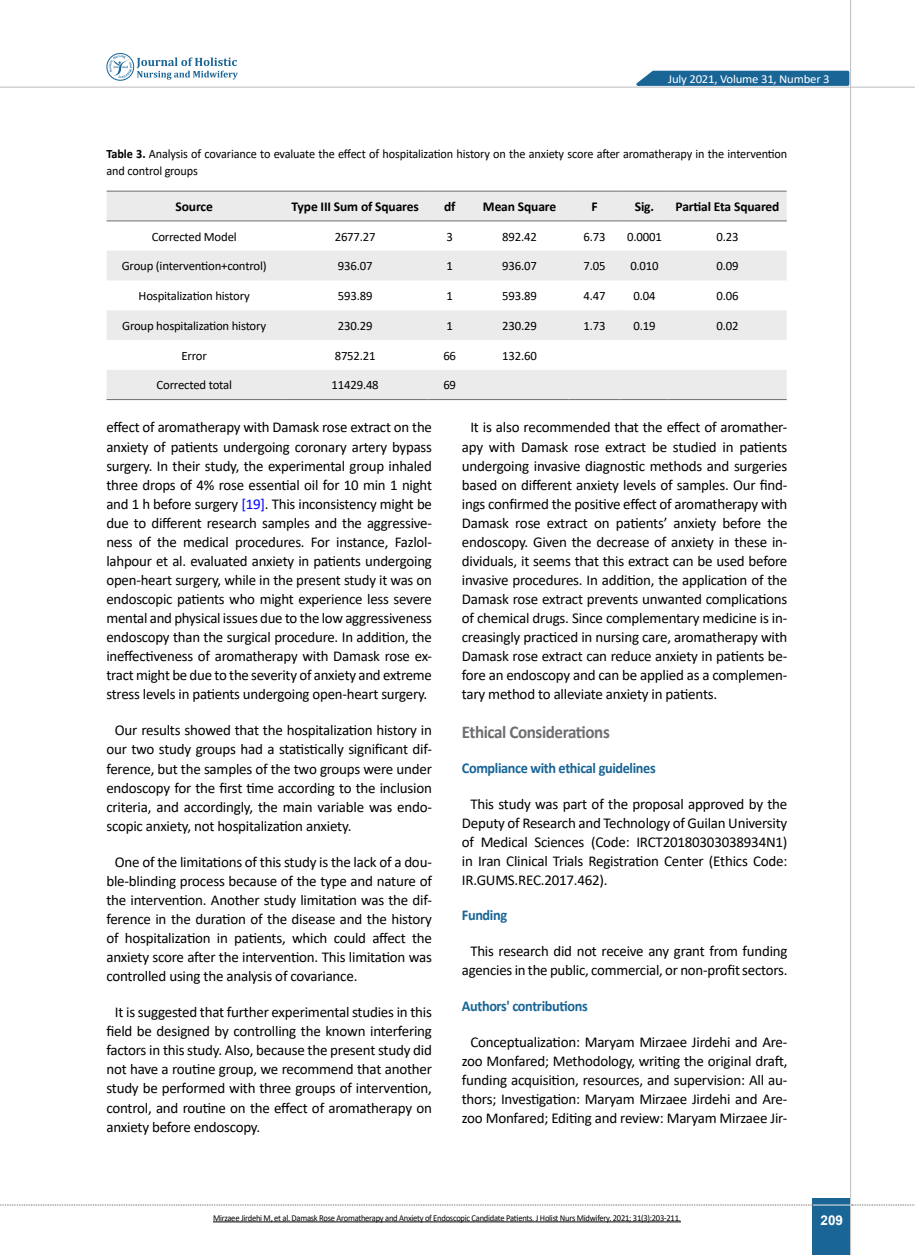
<style>
.page{position:relative;width:915px;height:1255px;background:#fff}
.page>*{position:absolute;margin:0;border:0;box-sizing:border-box;transform-origin:0 0}
.t1{font:700 18px "Calibri";letter-spacing:-.025em;color:#6d6e71;scale:.95 1}
.t2{font:15px/19px "Calibri";letter-spacing:-.015em;color:#000;text-align:justify}
.t3{font:700 15px "Calibri";letter-spacing:-.025em;color:#196596;scale:.95 1}
.t4{font:700 13.5px "Calibri";letter-spacing:-.01em;color:#000}
.t5{font:700 13.5px "Arial";color:#fff}
.t6{font:12.75px "Calibri";letter-spacing:-.015em;color:#000}
.t7{font:12.75px/16.5px "Calibri";letter-spacing:-.015em;color:#000;scale:.96 1}
.t8{font:12.15px "Calibri";letter-spacing:-.015em;color:#fff;scale:1.05 1}
.t9{font:9px "Calibri";letter-spacing:-.03em;color:#000;scale:.95 1}
.s1{font-weight:700}
.s2{color:#00f}
</style>
<div class="page">
<div style="left:812px;top:1198px;width:38px;height:56px;background:#196596"></div>
<hr style="left:849px;top:0;width:1px;height:1254px;background:#c2c4c6">
<hr style="left:0;top:87px;width:914px;height:1px;background:#c2c4c6">
<hr style="left:812px;top:1204px;width:38px;height:1px;background:#ebebec">
<svg style="left:0;top:1204px;width:812px;height:1px"></svg>
<svg style="left:851px;top:1204px;width:64px;height:1px"></svg>
<svg style="left:629px;top:69px;width:221px;height:18px;background:#4984ab"></svg>
<svg style="left:106px;top:53px;width:132px;height:28px"></svg>
<svg style="left:106px;top:192px;width:680px;height:207px;fill:#ebebec"></svg>
<hr style="left:106px;top:191px;width:176px;height:1px;background:#6d6e71">
<hr style="left:282px;top:191px;width:146px;height:1px;background:#6d6e71">
<hr style="left:428px;top:191px;width:43px;height:1px;background:#6d6e71">
<hr style="left:471px;top:191px;width:97px;height:1px;background:#6d6e71">
<hr style="left:568px;top:191px;width:52px;height:1px;background:#6d6e71">
<hr style="left:620px;top:191px;width:48px;height:1px;background:#6d6e71">
<hr style="left:668px;top:191px;width:118px;height:1px;background:#6d6e71">
<hr style="left:106px;top:220px;width:176px;height:1px;background:#6d6e71">
<hr style="left:282px;top:220px;width:146px;height:1px;background:#6d6e71">
<hr style="left:428px;top:220px;width:43px;height:1px;background:#6d6e71">
<hr style="left:471px;top:220px;width:97px;height:1px;background:#6d6e71">
<hr style="left:568px;top:220px;width:52px;height:1px;background:#6d6e71">
<hr style="left:620px;top:220px;width:48px;height:1px;background:#6d6e71">
<hr style="left:668px;top:220px;width:118px;height:1px;background:#6d6e71">
<hr style="left:106px;top:399px;width:176px;height:1px;background:#6d6e71">
<hr style="left:282px;top:399px;width:146px;height:1px;background:#6d6e71">
<hr style="left:428px;top:399px;width:43px;height:1px;background:#6d6e71">
<hr style="left:471px;top:399px;width:97px;height:1px;background:#6d6e71">
<hr style="left:568px;top:399px;width:52px;height:1px;background:#6d6e71">
<hr style="left:620px;top:399px;width:48px;height:1px;background:#6d6e71">
<hr style="left:668px;top:399px;width:118px;height:1px;background:#6d6e71">
<hr style="left:213px;top:1221px;width:467px;height:1px;background:#000">
<p class="t8" style="left:668px;top:70px;width:155px">July 2021, Volume 31, Number 3</p>
<p class="t7" style="left:106px;top:146px;width:710px"><span class="s1">Table 3.</span> Analysis of covariance to evaluate the effect of hospitalization history on the anxiety score after aromatherapy in the intervention and control groups</p>
<p class="t4" style="left:175px;top:197px;width:39px">Source</p>
<p class="t4" style="left:291px;top:197px;width:129px">Type III Sum of Squares</p>
<p class="t4" style="left:444px;top:197px;width:13px">df</p>
<p class="t4" style="left:483px;top:197px;width:75px">Mean Square</p>
<p class="t4" style="left:591px;top:197px;width:8px">F</p>
<p class="t4" style="left:634px;top:197px;width:21px">Sig.</p>
<p class="t4" style="left:675px;top:197px;width:105px">Partial Eta Squared</p>
<p class="t6" style="left:152px;top:228px;width:86px">Corrected Model</p>
<p class="t6" style="left:334px;top:228px;width:42px">2677.27</p>
<p class="t6" style="left:446px;top:228px;width:8px">3</p>
<p class="t6" style="left:502px;top:228px;width:36px">892.42</p>
<p class="t6" style="left:583px;top:228px;width:24px">6.73</p>
<p class="t6" style="left:627px;top:228px;width:36px">0.0001</p>
<p class="t6" style="left:716px;top:228px;width:24px">0.23</p>
<p class="t6" style="left:122px;top:257px;width:146px">Group (intervention+control)</p>
<p class="t6" style="left:338px;top:257px;width:36px">936.07</p>
<p class="t6" style="left:446px;top:257px;width:8px">1</p>
<p class="t6" style="left:502px;top:257px;width:36px">936.07</p>
<p class="t6" style="left:583px;top:257px;width:24px">7.05</p>
<p class="t6" style="left:630px;top:257px;width:30px">0.010</p>
<p class="t6" style="left:716px;top:257px;width:24px">0.09</p>
<p class="t6" style="left:138px;top:287px;width:113px">Hospitalization history</p>
<p class="t6" style="left:338px;top:287px;width:36px">593.89</p>
<p class="t6" style="left:446px;top:287px;width:8px">1</p>
<p class="t6" style="left:502px;top:287px;width:36px">593.89</p>
<p class="t6" style="left:583px;top:287px;width:24px">4.47</p>
<p class="t6" style="left:633px;top:287px;width:24px">0.04</p>
<p class="t6" style="left:716px;top:287px;width:24px">0.06</p>
<p class="t6" style="left:122px;top:317px;width:145px">Group hospitalization history</p>
<p class="t6" style="left:338px;top:317px;width:36px">230.29</p>
<p class="t6" style="left:446px;top:317px;width:8px">1</p>
<p class="t6" style="left:502px;top:317px;width:36px">230.29</p>
<p class="t6" style="left:583px;top:317px;width:24px">1.73</p>
<p class="t6" style="left:633px;top:317px;width:24px">0.19</p>
<p class="t6" style="left:716px;top:317px;width:24px">0.02</p>
<p class="t6" style="left:181px;top:346px;width:27px">Error</p>
<p class="t6" style="left:334px;top:346px;width:42px">8752.21</p>
<p class="t6" style="left:443px;top:346px;width:14px">66</p>
<p class="t6" style="left:502px;top:346px;width:36px">132.60</p>
<p class="t6" style="left:156px;top:376px;width:77px">Corrected total</p>
<p class="t6" style="left:331px;top:376px;width:49px">11429.48</p>
<p class="t6" style="left:443px;top:376px;width:14px">69</p>
<p class="t2" style="left:106px;top:417px;width:327px">effect of aromatherapy with Damask rose extract on the anxiety of patients undergoing coronary artery bypass surgery. In their study, the experimental group inhaled three drops of 4% rose essential oil for 10 min 1 night and 1 h before surgery <span class="s2">[19]</span>. This inconsistency might be due to different research samples and the aggressive&shy;ness of the medical procedures. For instance, Fazlol&shy;lahpour et al. evaluated anxiety in patients undergoing open-heart surgery, while in the present study it was on endoscopic patients who might experience less severe mental and physical issues due to the low aggressiveness endoscopy than the surgical procedure. In addition, the ineffectiveness of aromatherapy with Damask rose ex&shy;tract might be due to the severity of anxiety and extreme stress levels in patients undergoing open-heart surgery.</p>
<p class="t2" style="left:106px;top:720px;width:327px;text-indent:9px">Our results showed that the hospitalization history in our two study groups had a statistically significant dif&shy;ference, but the samples of the two groups were under endoscopy for the first time according to the inclusion criteria, and accordingly, the main variable was endo&shy;scopic anxiety, not hospitalization anxiety.</p>
<p class="t2" style="left:106px;top:851px;width:327px;text-indent:9px">One of the limitations of this study is the lack of a dou&shy;ble-blinding process because of the type and nature of the intervention. Another study limitation was the dif&shy;ference in the duration of the disease and the history of hospitalization in patients, which could affect the anxiety score after the intervention. This limitation was controlled using the analysis of covariance.</p>
<p class="t2" style="left:106px;top:1002px;width:327px;text-indent:9px">It is suggested that further experimental studies in this field be designed by controlling the known interfering factors in this study. Also, because the present study did not have a routine group, we recommend that another study be performed with three groups of intervention, control, and routine on the effect of aromatherapy on anxiety before endoscopy.</p>
<p class="t2" style="left:461px;top:417px;width:327px;text-indent:9px">It is also recommended that the effect of aromather&shy;apy with Damask rose extract be studied in patients undergoing invasive diagnostic methods and surgeries based on different anxiety levels of samples. Our find&shy;ings confirmed the positive effect of aromatherapy with Damask rose extract on patients’ anxiety before the endoscopy. Given the decrease of anxiety in these in&shy;dividuals, it seems that this extract can be used before invasive procedures. In addition, the application of the Damask rose extract prevents unwanted complications of chemical drugs. Since complementary medicine is in&shy;creasingly practiced in nursing care, aromatherapy with Damask rose extract can reduce anxiety in patients be&shy;fore an endoscopy and can be applied as a complemen&shy;tary method to alleviate anxiety in patients.</p>
<p class="t1" style="left:461px;top:719px;width:157px">Ethical Considerations</p>
<p class="t3" style="left:461px;top:757px;width:205px">Compliance with ethical guidelines</p>
<p class="t2" style="left:461px;top:794px;width:327px;text-indent:9px">This study was part of the proposal approved by the Deputy of Research and Technology of Guilan University of Medical Sciences (Code: IRCT20180303038934N1) in Iran Clinical Trials Registration Center (Ethics Code:<br>IR.GUMS.REC.2017.462).</p>
<p class="t3" style="left:461px;top:904px;width:49px">Funding</p>
<p class="t2" style="left:461px;top:941px;width:327px;text-align:center">This research did not receive any grant from funding agencies in the public, commercial, or non-profit sectors.</p>
<p class="t3" style="left:461px;top:994px;width:134px">Authors' contributions</p>
<p class="t2" style="left:461px;top:1031px;width:327px;text-align:center">Conceptualization: Maryam Mirzaee Jirdehi and Are&shy;zoo Monfared; Methodology, writing the original draft, funding acquisition, resources, and supervision: All au&shy;thors; Investigation: Maryam Mirzaee Jirdehi and Are&shy;zoo Monfared; Editing and review: Maryam Mirzaee Jir-</p>
<p class="t9" style="left:213px;top:1211px;width:494px">Mirzaee Jirdehi M, et al. Damask Rose Aromatherapy and Anxiety of Endoscopic Candidate Patients. J Holist Nurs Midwifery. 2021; 31(3):203-211.</p>
<p class="t5" style="left:820px;top:1210px;width:24px">209</p>
</div>
